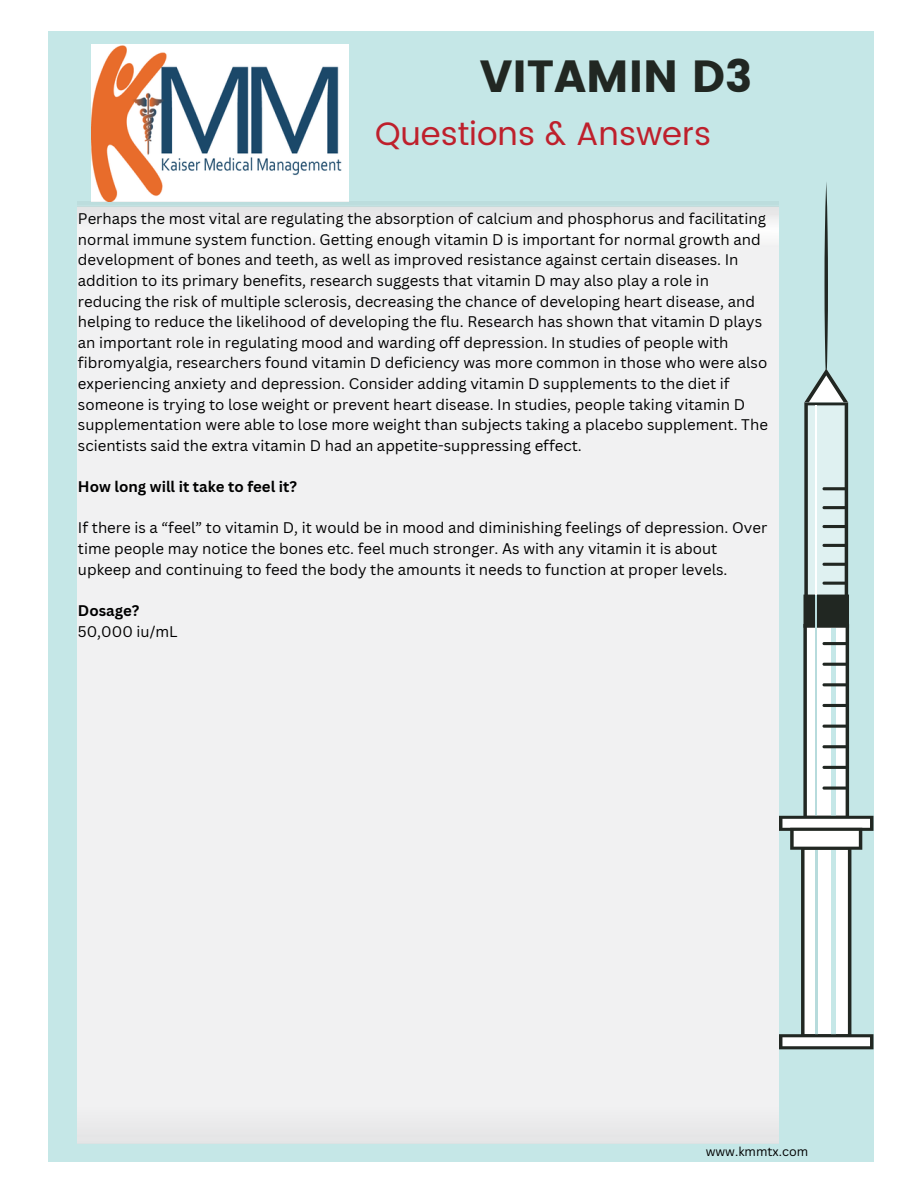
<style>
.page{position:relative;width:918px;height:1188px;background:#fff}
.page>*{position:absolute;margin:0;border:0;box-sizing:border-box;transform-origin:0 0}
.t1{font:45px "Poppins";color:#212722}
.t2{font:32.4px "Poppins";color:#be202c}
.t3{font:15px/20.7px "Canva Sans";color:#000}
.t4{font:700 15px "Canva Sans";color:#000}
.t5{font:12.45px "Canva Sans";color:#000}
</style>
<div class="page">
<div style="left:48px;top:31px;width:826px;height:1131px;background:#c5e7e7"></div>
<svg style="left:779px;top:182px;width:94px;height:867px"></svg>
<img style="left:92px;top:45px;width:256px;height:156px">
<div style="left:78px;top:201px;width:701px;height:943px;background:#f1f1f2"></div>
<h1 class="t1" style="left:480px;top:50px;width:274px">VITAMIN D3</h1>
<h2 class="t2" style="left:375px;top:114px;width:338px">Questions &amp; Answers</h2>
<p class="t3" style="left:78px;top:208px;width:691px">Perhaps the most vital are regulating the absorption of calcium and phosphorus and facilitating normal immune system function. Getting enough vitamin D is important for normal growth and development of bones and teeth, as well as improved resistance against certain diseases. In addition to its primary benefits, research suggests that vitamin D may also play a role in reducing the risk of multiple sclerosis, decreasing the chance of developing heart disease, and helping to reduce the likelihood of developing the flu. Research has shown that vitamin D plays an important role in regulating mood and warding off depression. In studies of people with fibromyalgia, researchers found vitamin D deficiency was more common in those who were also experiencing anxiety and depression. Consider adding vitamin D supplements to the diet if someone is trying to lose weight or prevent heart disease. In studies, people taking vitamin D supplementation were able to lose more weight than subjects taking a placebo supplement. The scientists said the extra vitamin D had an appetite-suppressing effect.</p>
<p class="t4" style="left:78px;top:476px;width:221px">How long will it take to feel it?</p>
<p class="t3" style="left:78px;top:517px;width:691px">If there is a “feel” to vitamin D, it would be in mood and diminishing feelings of depression. Over time people may notice the bones etc. feel much stronger. As with any vitamin it is about upkeep and continuing to feed the body the amounts it needs to function at proper levels.</p>
<p class="t4" style="left:78px;top:600px;width:63px">Dosage?</p>
<p class="t3" style="left:78px;top:620px;width:101px">50,000 iu/mL</p>
<p class="t5" style="left:706px;top:1143px;width:104px">www.kmmtx.com</p>
</div>
